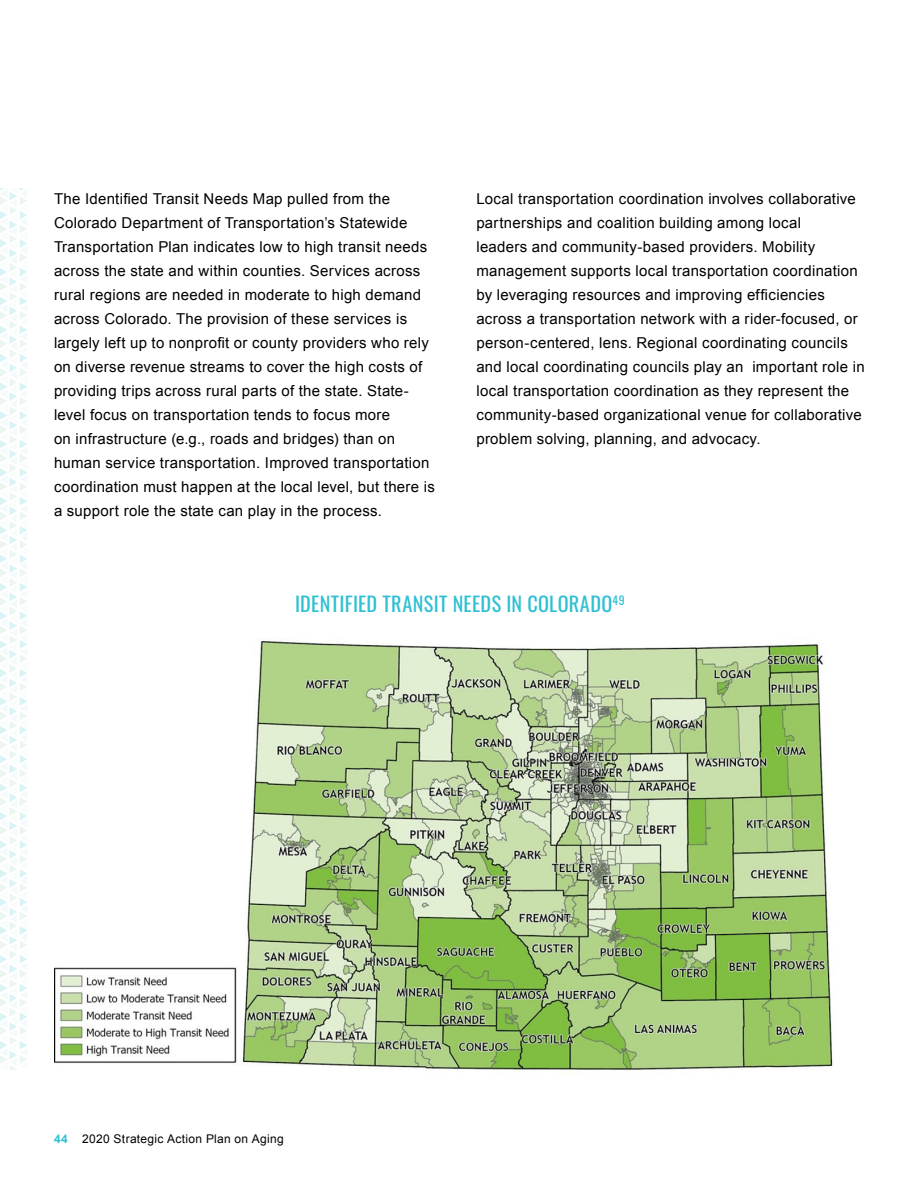
<style>
.page{position:relative;width:918px;height:1188px;background:#fff}
.page>*{position:absolute;margin:0;border:0;box-sizing:border-box;transform-origin:0 0}
.t1{font:20.25px "Oswald";letter-spacing:.015em;color:#2fc0d3}
.t2{font:15px/24px "Arial";letter-spacing:.02em;color:#000}
.t3{font:12px "Arial";letter-spacing:.03em;color:#000101}
.s1{font-weight:700;color:#2fc0d3}
</style>
<div class="page">
<svg style="left:0;top:188px;width:27px;height:881px"></svg>
<img style="left:54px;top:641px;width:781px;height:434px">
<p class="t2" style="left:54px;top:187px;width:382px">The Identified Transit Needs Map pulled from the Colorado Department of Transportation’s Statewide Transportation Plan indicates low to high transit needs across the state and within counties. Services across rural regions are needed in moderate to high demand across Colorado. The provision of these services is largely left up to nonprofit or county providers who rely on diverse revenue streams to cover the high costs of providing trips across rural parts of the state. State&shy;level focus on transportation tends to focus more<br>on infrastructure (e.g., roads and bridges) than on human service transportation. Improved transportation coordination must happen at the local level, but there is a support role the state can play in the process.</p>
<p class="t2" style="left:476px;top:187px;width:390px">Local transportation coordination involves collaborative partnerships and coalition building among local<br>leaders and community-based providers. Mobility management supports local transportation coordination by leveraging resources and improving efficiencies across a transportation network with a rider-focused, or person-centered, lens. Regional coordinating councils and local coordinating councils play an important role in local transportation coordination as they represent the community-based organizational venue for collaborative problem solving, planning, and advocacy.</p>
<h1 class="t1" style="left:295px;top:586px;width:331px">IDENTIFIED TRANSIT NEEDS IN COLORADO<sup>49</sup></h1>
<p class="t3" style="left:54px;top:1131px;width:231px"><span class="s1">44</span> 2020 Strategic Action Plan on Aging</p>
</div>
